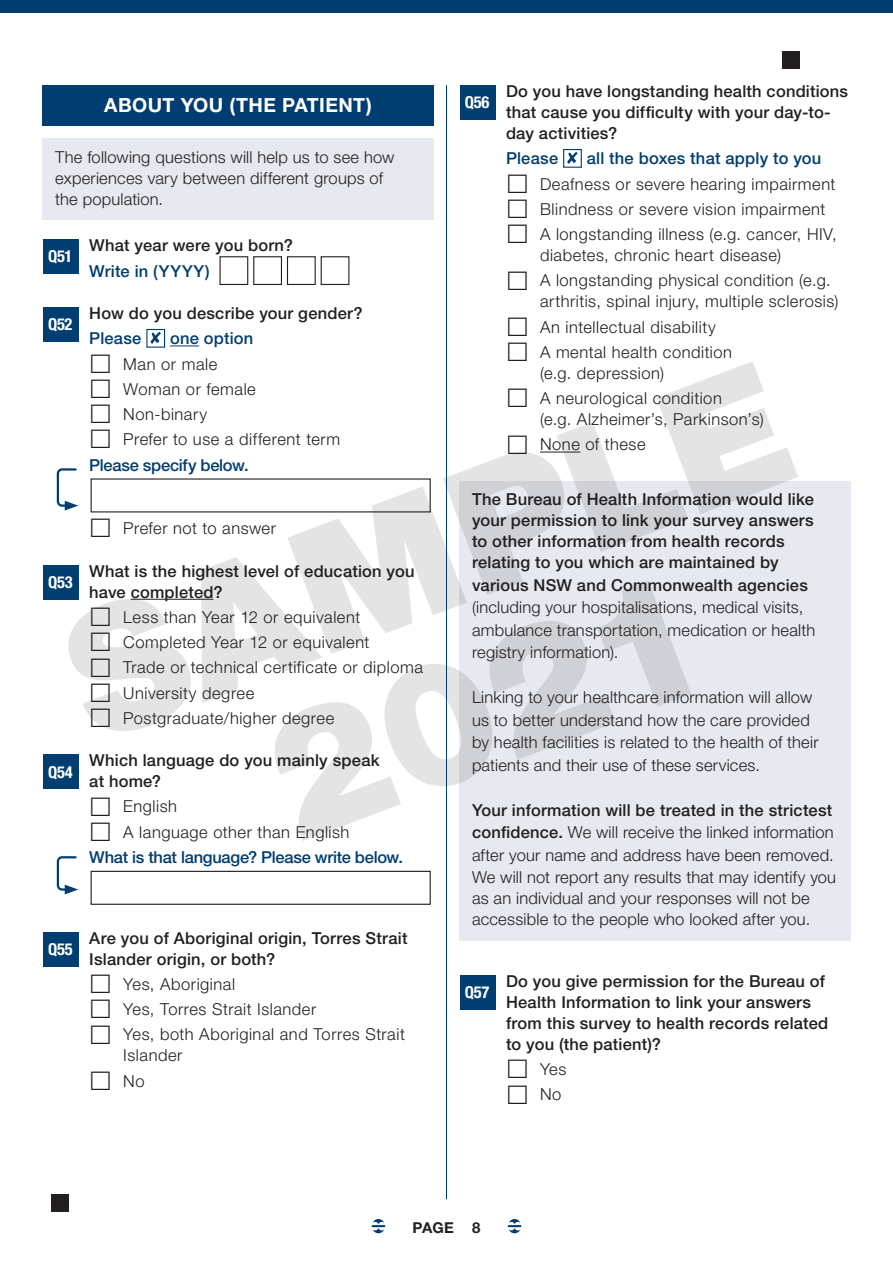
<style>
.page{position:relative;width:893px;height:1263px;background:#fff}
.page>*{position:absolute;margin:0;border:0;box-sizing:border-box;transform-origin:0 0}
.t1{font:900 174.15px/165px "Helvetica Neue LT Std";color:#231f20;text-align:center}
.Section_Header{font:700 19.5px "Helvetica Neue LT Std";letter-spacing:.015em;color:#fff}
.Instructional_text{font:300 16.5px/22.5px "Helvetica Neue LT Std";letter-spacing:.02em;color:#231f20}
.Question_1{font:500 16.5px/21px "Helvetica Neue LT Std";letter-spacing:.015em;color:#231f20}
.Question_tall{font:500 16.5px/21px "Helvetica Neue LT Std";letter-spacing:.01em;color:#231f20}
.Instructional_text-2{font:500 16.5px/21px "Helvetica Neue LT Std";letter-spacing:.01em;color:#231f20}
.Paragraph_Style_1{font:500 16.5px "Helvetica Neue LT Std";letter-spacing:-.015em;color:#003d71}
.Question_tall-2{font:500 16.5px "Helvetica Neue LT Std";letter-spacing:.01em;color:#003d71}
.t2{font:700 condensed 16.5px "Helvetica Neue LT Std";letter-spacing:-.01em;color:#fff}
.Question_1-2{font:500 16.5px "Helvetica Neue LT Std";letter-spacing:.01em;color:#003d71}
.t3{font:700 15px "Helvetica Neue LT Std";color:#231f20}
.s1{color:#003d71}
.s2{font-weight:500}
</style>
<div class="page">
<div style="left:0;top:0;width:893px;height:13px;background:#003d71"></div>
<hr style="left:446px;top:85px;width:1px;height:1114px;background:#003d71">
<div style="left:43px;top:85px;width:391px;height:41px;background:#003d71"></div>
<div style="left:43px;top:138px;width:391px;height:82px;background:#e6e9f0"></div>
<svg style="left:170px;top:345px;width:29px;height:1px"></svg>
<hr style="left:131px;top:599px;width:82px;height:1px;background:#231f20">
<div style="left:219px;top:256px;width:29px;height:29px;border:1px solid #231f20"></div>
<div style="left:253px;top:256px;width:29px;height:29px;border:1px solid #231f20"></div>
<div style="left:287px;top:256px;width:29px;height:29px;border:1px solid #231f20"></div>
<div style="left:321px;top:256px;width:28px;height:29px;border:1px solid #231f20"></div>
<svg style="left:151px;top:332px;width:10px;height:12px"></svg>
<div style="left:146px;top:329px;width:19px;height:19px;border:1px solid #003d71"></div>
<div style="left:91px;top:871px;width:340px;height:34px;border:1px solid #231f20"></div>
<hr style="left:540px;top:452px;width:40px;height:1px;background:#231f20">
<div style="left:459px;top:481px;width:391px;height:460px;background:#e6e9f0"></div>
<svg style="left:567px;top:152px;width:11px;height:12px"></svg>
<div style="left:563px;top:149px;width:19px;height:19px;border:1px solid #003d71"></div>
<div style="left:43px;top:240px;width:36px;height:34px;background:#003d71"></div>
<div style="left:43px;top:307px;width:36px;height:34px;background:#003d71"></div>
<svg style="left:56px;top:468px;width:22px;height:42px"></svg>
<div style="left:43px;top:565px;width:36px;height:34px;background:#003d71"></div>
<div style="left:43px;top:755px;width:36px;height:34px;background:#003d71"></div>
<svg style="left:56px;top:856px;width:22px;height:38px"></svg>
<div style="left:43px;top:932px;width:36px;height:34px;background:#003d71"></div>
<div style="left:460px;top:85px;width:35px;height:34px;background:#003d71"></div>
<div style="left:460px;top:975px;width:35px;height:34px;background:#003d71"></div>
<svg style="left:372px;top:1219px;width:13px;height:14px"></svg>
<svg style="left:508px;top:1219px;width:13px;height:14px"></svg>
<div style="left:51px;top:1195px;width:17px;height:17px;background:#231f20"></div>
<div style="left:782px;top:51px;width:17px;height:17px;background:#231f20"></div>
<p class="Question_tall" style="left:506px;top:80px;width:344px">Do you have longstanding health conditions that cause you difficulty with your day-to&shy;day activities?</p>
<p class="Question_tall-2" style="left:506px;top:149px;width:54px">Please</p>
<p class="Question_tall-2" style="left:587px;top:149px;width:236px">all the boxes that apply to you</p>
<p class="Instructional_text" style="left:540px;top:172px;width:297px">Deafness or severe hearing impairment</p>
<p class="Instructional_text" style="left:540px;top:197px;width:287px">Blindness or severe vision impairment</p>
<p class="Instructional_text" style="left:540px;top:223px;width:298px;line-height:21px">A longstanding illness (e.g. cancer, HIV, diabetes, chronic heart disease)</p>
<p class="Instructional_text" style="left:540px;top:270px;width:300px;line-height:21px">A longstanding physical condition (e.g. arthritis, spinal injury, multiple sclerosis)</p>
<p class="Instructional_text" style="left:540px;top:315px;width:177px">An intellectual disability</p>
<p class="Instructional_text" style="left:540px;top:341px;width:194px;line-height:21px">A mental health condition (e.g. depression)</p>
<p class="Instructional_text" style="left:540px;top:387px;width:225px;line-height:21px">A neurological condition<br>(e.g. Alzheimer’s, Parkinson’s)</p>
<p class="Instructional_text" style="left:540px;top:433px;width:107px">None of these</p>
<p class="t2" style="left:465px;top:92px;width:26px">Q56</p>
<p class="Section_Header" style="left:104px;top:93px;width:269px">ABOUT YOU (THE PATIENT)</p>
<p class="Instructional_text" style="left:55px;top:146px;width:341px;line-height:21px">The following questions will help us to see how experiences vary between different groups of the population.</p>
<p class="Question_1" style="left:89px;top:232px;width:205px;line-height:25.5px">What year were you born?<br><span class="s1">Write in (YYYY)</span></p>
<p class="Question_1" style="left:89px;top:300px;width:275px;line-height:25.5px">How do you describe your gender?<br><span class="s1">Please</span></p>
<p class="t2" style="left:48px;top:247px;width:26px">Q51</p>
<p class="t2" style="left:48px;top:314px;width:26px">Q52</p>
<p class="Question_1-2" style="left:170px;top:329px;width:85px">one option</p>
<p class="Instructional_text" style="left:123px;top:352px;width:95px">Man or male</p>
<p class="Instructional_text" style="left:123px;top:377px;width:134px">Woman or female</p>
<p class="Instructional_text" style="left:123px;top:403px;width:85px">Non-binary</p>
<p class="Instructional_text" style="left:123px;top:428px;width:218px">Prefer to use a different term</p>
<p class="Paragraph_Style_1" style="left:89px;top:455px;width:161px">Please specify below.</p>
<h1 class="t1" style="left:44px;top:609px;width:761px;rotate:-21deg">SAMPLE<br>2021</h1>
<p class="Instructional_text-2" style="left:472px;top:489px;width:343px">The Bureau of Health Information would like your permission to link your survey answers to other information from health records relating to you which are maintained by</p>
<p class="Instructional_text" style="left:472px;top:573px;width:345px"><span class="s2">various NSW and Commonwealth agencies </span>(including your hospitalisations, medical visits, ambulance transportation, medication or health registry information).</p>
<p class="Instructional_text" style="left:472px;top:686px;width:348px">Linking to your healthcare information will allow us to better understand how the care provided by health facilities is related to the health of their patients and their use of these services.</p>
<p class="Instructional_text" style="left:472px;top:798px;width:366px"><span class="s2">Your information will be treated in the strictest confidence.</span> We will receive the linked information after your name and address have been removed.<br>We will not report any results that may identify you</p>
<p class="Instructional_text" style="left:472px;top:888px;width:340px;line-height:21px">as an individual and your responses will not be accessible to the people who looked after you.</p>
<p class="Instructional_text" style="left:123px;top:517px;width:154px">Prefer not to answer</p>
<p class="Question_1" style="left:89px;top:560px;width:327px">What is the highest level of education you have completed?</p>
<p class="Instructional_text" style="left:123px;top:605px;width:238px">Less than Year 12 or equivalent</p>
<p class="Instructional_text" style="left:123px;top:631px;width:248px">Completed Year 12 or equivalent</p>
<p class="Instructional_text" style="left:123px;top:656px;width:301px">Trade or technical certificate or diploma</p>
<p class="Instructional_text" style="left:123px;top:681px;width:133px">University degree</p>
<p class="Instructional_text" style="left:123px;top:706px;width:212px">Postgraduate/higher degree</p>
<p class="Question_1" style="left:89px;top:750px;width:292px">Which language do you mainly speak at home?</p>
<p class="Instructional_text" style="left:123px;top:795px;width:55px">English</p>
<p class="Instructional_text" style="left:123px;top:820px;width:228px">A language other than English</p>
<p class="Paragraph_Style_1" style="left:89px;top:847px;width:315px">What is that language? Please write below.</p>
<p class="t2" style="left:48px;top:572px;width:26px">Q53</p>
<p class="t2" style="left:48px;top:762px;width:26px">Q54</p>
<p class="t2" style="left:48px;top:939px;width:26px">Q55</p>
<p class="Question_1" style="left:89px;top:927px;width:320px">Are you of Aboriginal origin, Torres Strait<br>Islander origin, or both?</p>
<p class="Instructional_text" style="left:123px;top:972px;width:113px">Yes, Aboriginal</p>
<p class="Instructional_text" style="left:123px;top:998px;width:195px">Yes, Torres Strait Islander</p>
<p class="Instructional_text" style="left:123px;top:1024px;width:283px;line-height:21px">Yes, both Aboriginal and Torres Strait<br>Islander</p>
<p class="Instructional_text" style="left:123px;top:1069px;width:23px">No</p>
<p class="t2" style="left:465px;top:982px;width:26px">Q57</p>
<p class="Question_tall" style="left:506px;top:970px;width:324px">Do you give permission for the Bureau of Health Information to link your answers from this survey to health records related to you (the patient)?</p>
<p class="Instructional_text" style="left:540px;top:1058px;width:28px">Yes</p>
<p class="Instructional_text" style="left:540px;top:1083px;width:23px">No</p>
<p class="t3" style="left:412px;top:1219px;width:70px">PAGE 8</p>
</div>
